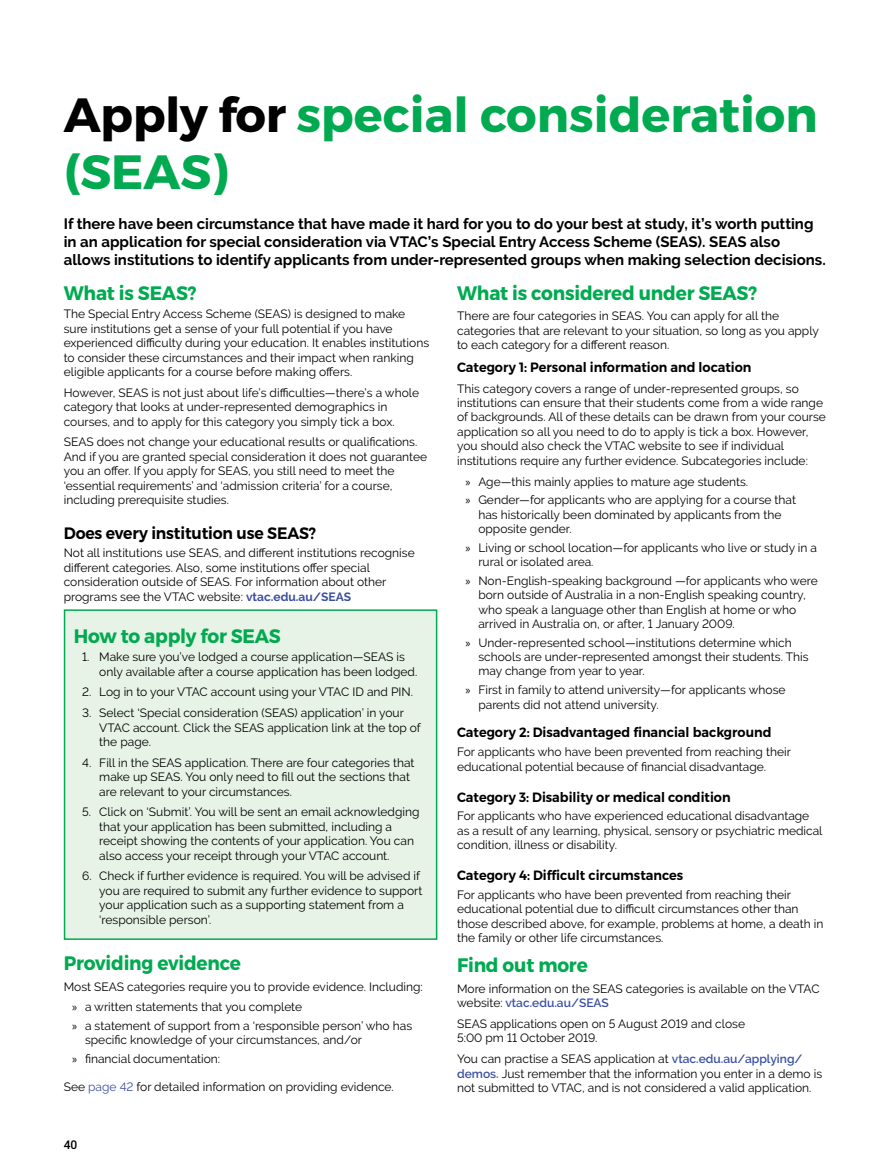
<style>
.page{position:relative;width:893px;height:1170px;background:#fff}
.page>*{position:absolute;margin:0;border:0;box-sizing:border-box;transform-origin:0 0}
.Heading_Title{font:700 48px/57.6px "Montserrat";color:#01aa50}
.Body_text{font:700 19.5px "Montserrat";letter-spacing:-.01em;color:#01aa50;scale:.95 1}
.Heading_1{font:700 19.5px "Montserrat";letter-spacing:-.01em;color:#01aa50;scale:.95 1}
.Heading_2{font:600 16.5px "Montserrat";letter-spacing:-.01em;color:#000;scale:.95 1}
.Body_Intro_text{font:700 15px/18px "Raleway";color:#000}
.Heading_3{font:600 13.5px "Montserrat";color:#000;scale:.95 1}
.Body_text-2{font:600 13.5px "Montserrat";color:#000;scale:.95 1}
.Body_text-3{font:12px/14.4px "Raleway";color:#000}
.t1{font:500 12px "Roboto";color:#000}
.s1{color:#000}
.s2{font-family:"Myriad Pro"}
.s3{font-weight:600;color:#3a4fa2}
.s4{font-weight:700;color:#3a4fa2}
.s5{color:#3a4fa2}
</style>
<div class="page">
<div style="left:65px;top:610px;width:372px;height:329px;background:#e8f3e7"></div>
<div style="left:64px;top:609px;width:373px;height:330px;border:2px solid #01aa50"></div>
<p class="Heading_Title" style="left:64px;top:86px;width:755px"><span class="s1">Apply for</span> special consideration (SEAS)</p>
<p class="Body_Intro_text" style="left:64px;top:214px;width:763px">If there have been circumstance that have made it hard for you to do your best at study, it’s worth putting in an application for special consideration via VTAC’s Special Entry Access Scheme (SEAS). SEAS also allows institutions to identify applicants from under-represented groups when making selection decisions.</p>
<p class="Body_text" style="left:457px;top:280px;width:317px">What is considered under SEAS?</p>
<p class="Body_text-3" style="left:457px;top:309px;width:363px">There are four categories in SEAS. You can apply for all the categories that are relevant to your situation, so long as you apply to each category for a different reason.</p>
<p class="Body_text-2" style="left:457px;top:359px;width:311px">Category 1: Personal information and location</p>
<p class="Body_text-3" style="left:457px;top:381px;width:370px">This category covers a range of under-represented groups, so institutions can ensure that their students come from a wide range of backgrounds. All of these details can be drawn from your course application so all you need to do to apply is tick a box. However, you should also check the VTAC website to see if individual institutions require any further evidence. Subcategories include:</p>
<p class="Body_text-3" style="left:466px;top:474px;width:284px"><span class="s2">»</span> Age—this mainly applies to mature age students.</p>
<p class="Body_text-3" style="left:478px;top:492px;width:319px;text-indent:-13px"><span class="s2">»</span> Gender—for applicants who are applying for a course that has historically been dominated by applicants from the opposite gender.</p>
<p class="Body_text-3" style="left:478px;top:540px;width:340px;text-indent:-13px"><span class="s2">»</span> Living or school location—for applicants who live or study in a rural or isolated area.</p>
<p class="Body_text-3" style="left:478px;top:573px;width:341px;text-indent:-13px"><span class="s2">»</span> Non-English-speaking background —for applicants who were born outside of Australia in a non-English speaking country, who speak a language other than English at home or who arrived in Australia on, or after, 1 January 2009.</p>
<p class="Body_text-3" style="left:478px;top:635px;width:332px;text-indent:-13px"><span class="s2">»</span> Under-represented school—institutions determine which schools are under-represented amongst their students. This may change from year to year.</p>
<p class="Body_text-3" style="left:478px;top:682px;width:309px;text-indent:-13px"><span class="s2">»</span> First in family to attend university—for applicants whose parents did not attend university.</p>
<p class="Heading_3" style="left:457px;top:724px;width:332px">Category 2: Disadvantaged financial background</p>
<p class="Body_text-3" style="left:457px;top:744px;width:335px">For applicants who have been prevented from reaching their educational potential because of financial disadvantage.</p>
<p class="Heading_3" style="left:457px;top:788px;width:289px">Category 3: Disability or medical condition</p>
<p class="Body_text-3" style="left:457px;top:808px;width:367px">For applicants who have experienced educational disadvantage as a result of any learning, physical, sensory or psychiatric medical condition, illness or disability.</p>
<p class="Heading_3" style="left:457px;top:867px;width:239px">Category 4: Difficult circumstances</p>
<p class="Body_text-3" style="left:457px;top:887px;width:368px">For applicants who have been prevented from reaching their educational potential due to difficult circumstances other than those described above, for example, problems at home, a death in the family or other life circumstances.</p>
<p class="Body_text" style="left:457px;top:952px;width:139px">Find out more</p>
<p class="Body_text-3" style="left:457px;top:981px;width:364px">More information on the SEAS categories is available on the VTAC website: <span class="s3">vtac.edu.au/SEAS</span></p>
<p class="Body_text-3" style="left:457px;top:1016px;width:289px">SEAS applications open on 5 August 2019 and close<br>5:00 pm 11 October 2019.</p>
<p class="Body_text-3" style="left:457px;top:1051px;width:367px">You can practise a SEAS application at <span class="s3">vtac.edu.au/applying/ demos.</span> Just remember that the information you enter in a demo is not submitted to VTAC, and is not considered a valid application.</p>
<p class="Heading_1" style="left:64px;top:280px;width:141px">What is SEAS?</p>
<p class="Body_text-3" style="left:64px;top:307px;width:367px">The Special Entry Access Scheme (SEAS) is designed to make sure institutions get a sense of your full potential if you have experienced difficulty during your education. It enables institutions to consider these circumstances and their impact when ranking eligible applicants for a course before making offers.</p>
<p class="Body_text-3" style="left:64px;top:385px;width:357px">However, SEAS is not just about life’s difficulties—there’s a whole category that looks at under-represented demographics in courses, and to apply for this category you simply tick a box.</p>
<p class="Body_text-3" style="left:64px;top:435px;width:365px">SEAS does not change your educational results or qualifications.<br>And if you are granted special consideration it does not guarantee you an offer. If you apply for SEAS, you still need to meet the ‘essential requirements’ and ‘admission criteria’ for a course, including prerequisite studies.</p>
<p class="Heading_2" style="left:64px;top:522px;width:267px">Does every institution use SEAS?</p>
<p class="Body_text-3" style="left:64px;top:546px;width:352px">Not all institutions use SEAS, and different institutions recognise different categories. Also, some institutions offer special consideration outside of SEAS. For information about other programs see the VTAC website: <span class="s4">vtac.edu.au/SEAS</span></p>
<p class="Heading_1" style="left:74px;top:623px;width:219px">How to apply for SEAS</p>
<p class="Body_text-3" style="left:99px;top:649px;width:319px;text-indent:-17px">1. Make sure you’ve lodged a course application—SEAS is only available after a course application has been lodged.</p>
<p class="Body_text-3" style="left:82px;top:685px;width:332px">2. Log in to your VTAC account using your VTAC ID and PIN.</p>
<p class="Body_text-3" style="left:99px;top:705px;width:323px;text-indent:-17px">3. Select ‘Special consideration (SEAS) application’ in your<br>VTAC account. Click the SEAS application link at the top of the page.</p>
<p class="Body_text-3" style="left:99px;top:755px;width:317px;text-indent:-17px">4. Fill in the SEAS application. There are four categories that make up SEAS. You only need to fill out the sections that are relevant to your circumstances.</p>
<p class="Body_text-3" style="left:99px;top:804px;width:322px;text-indent:-17px">5. Click on ‘Submit’. You will be sent an email acknowledging that your application has been submitted, including a receipt showing the contents of your application. You can also access your receipt through your VTAC account.</p>
<p class="Body_text-3" style="left:99px;top:868px;width:325px;text-indent:-17px">6. Check if further evidence is required. You will be advised if you are required to submit any further evidence to support your application such as a supporting statement from a ‘responsible person’.</p>
<p class="Body_text" style="left:64px;top:950px;width:188px">Providing evidence</p>
<p class="Body_text-3" style="left:64px;top:978px;width:360px">Most SEAS categories require you to provide evidence. Including:</p>
<p class="Body_text-3" style="left:72px;top:999px;width:231px"><span class="s2">»</span> a written statements that you complete</p>
<p class="Body_text-3" style="left:85px;top:1018px;width:329px;text-indent:-13px"><span class="s2">»</span> a statement of support from a ‘responsible person’ who has specific knowledge of your circumstances, and/or</p>
<p class="Body_text-3" style="left:72px;top:1051px;width:149px"><span class="s2">»</span> financial documentation:</p>
<p class="Body_text-3" style="left:64px;top:1079px;width:332px">See <span class="s5">page 42</span> for detailed information on providing evidence.</p>
<p class="t1" style="left:64px;top:1135px;width:15px">40</p>
</div>
